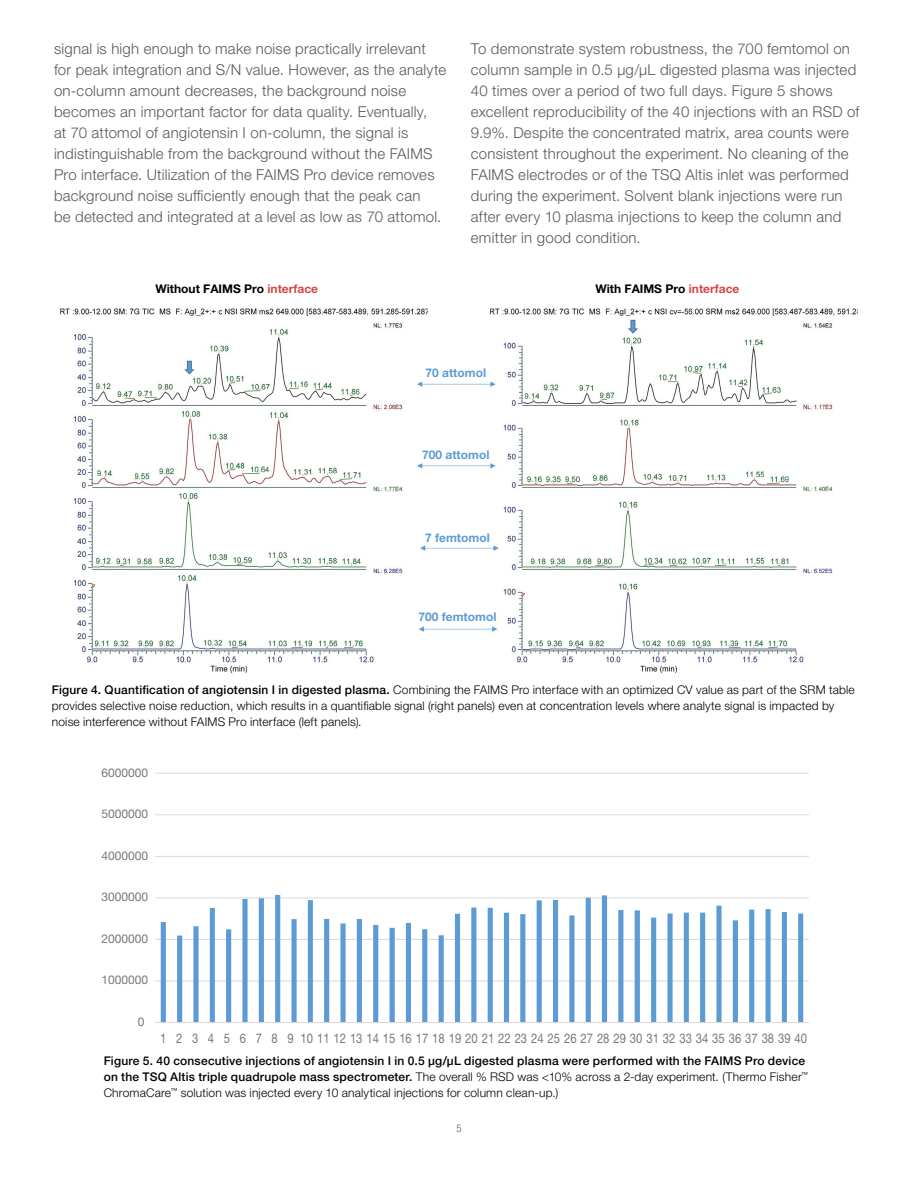
<style>
.page{position:relative;width:918px;height:1188px;background:#fff}
.page>*{position:absolute;margin:0;border:0;box-sizing:border-box;transform-origin:0 0}
.t1{font:300 15px/21px "Helvetica Neue LTW1 G";letter-spacing:.015em;color:#58595b}
.t2{font:13.35px "Helvetica Neue LTW1 G";color:#76787b;scale:.85 1}
.t3{font:300 12px/15.8px "Helvetica Neue LTW1 G";letter-spacing:.015em;color:#000}
.t4{font:500 12px/15.8px "Helvetica Neue LTW1 G";letter-spacing:.015em;color:#000}
.t5{font:700 12px "Helvetica Neue LTW1 G";color:#000}
.t6{font:12px "Helvetica Neue LTW1 G";color:#76787b}
.t7{font:700 12px "Helvetica Neue LTW1 G";color:#5c9bd3}
.t8{font:300 condensed 10.5px "Helvetica Neue LTW1 G";color:#58595b}
.s1{color:#d54845}
.s2{font-weight:500}
.s3{font-weight:300}
</style>
<div class="page">
<img style="left:60px;top:308px;width:798px;height:366px">
<hr style="left:155px;top:980px;width:654px;height:1px;background:#dad9d9">
<hr style="left:155px;top:939px;width:654px;height:1px;background:#dad9d9">
<hr style="left:155px;top:897px;width:654px;height:1px;background:#dad9d9">
<hr style="left:155px;top:856px;width:654px;height:1px;background:#dad9d9">
<hr style="left:155px;top:814px;width:654px;height:1px;background:#dad9d9">
<hr style="left:155px;top:773px;width:654px;height:1px;background:#dad9d9">
<svg style="left:161px;top:895px;width:642px;height:127px"></svg>
<hr style="left:155px;top:1022px;width:654px;height:1px;background:#dad9d9">
<p class="t1" style="left:54px;top:38px;width:394px">signal is high enough to make noise practically irrelevant for peak integration and S/N value. However, as the analyte on-column amount decreases, the background noise becomes an important factor for data quality. Eventually,<br>at 70 attomol of angiotensin I on-column, the signal is indistinguishable from the background without the FAIMS Pro interface. Utilization of the FAIMS Pro device removes background noise sufficiently enough that the peak can<br>be detected and integrated at a level as low as 70 attomol.</p>
<p class="t1" style="left:471px;top:38px;width:390px">To demonstrate system robustness, the 700 femtomol on column sample in 0.5 μg/μL digested plasma was injected 40 times over a period of two full days. Figure 5 shows excellent reproducibility of the 40 injections with an RSD of 9.9%. Despite the concentrated matrix, area counts were consistent throughout the experiment. No cleaning of the FAIMS electrodes or of the TSQ Altis inlet was performed during the experiment. Solvent blank injections were run after every 10 plasma injections to keep the column and emitter in good condition.</p>
<p class="t5" style="left:156px;top:281px;width:164px">Without FAIMS Pro <span class="s1">interface</span></p>
<p class="t5" style="left:595px;top:281px;width:145px">With FAIMS Pro <span class="s1">interface</span></p>
<p class="t7" style="left:425px;top:365px;width:62px">70 attomol</p>
<p class="t7" style="left:422px;top:447px;width:69px">700 attomol</p>
<p class="t7" style="left:425px;top:530px;width:66px">7 femtomol</p>
<p class="t7" style="left:419px;top:609px;width:79px">700 femtomol</p>
<p class="t3" style="left:52px;top:682px;width:805px"><span class="s2">Figure 4. Quantification of angiotensin I in digested plasma.</span> Combining the FAIMS Pro interface with an optimized CV value as part of the SRM table provides selective noise reduction, which results in a quantifiable signal (right panels) even at concentration levels where analyte signal is impacted by noise interference without FAIMS Pro interface (left panels).</p>
<p class="t6" style="left:102px;top:765px;width:48px">6000000</p>
<p class="t6" style="left:102px;top:807px;width:48px">5000000</p>
<p class="t6" style="left:102px;top:848px;width:48px">4000000</p>
<p class="t6" style="left:102px;top:890px;width:48px">3000000</p>
<p class="t6" style="left:102px;top:931px;width:48px">2000000</p>
<p class="t6" style="left:102px;top:973px;width:48px">1000000</p>
<p class="t6" style="left:138px;top:1014px;width:8px">0</p>
<p class="t2" style="left:160px;top:1030px;width:763px">1 2 3 4 5 6 7 8 9 10111213141516171819202122232425262728293031323334353637383940</p>
<p class="t4" style="left:104px;top:1053px;width:706px">Figure 5. 40 consecutive injections of angiotensin I in 0.5 μg/μL digested plasma were performed with the FAIMS Pro device on the TSQ Altis triple quadrupole mass spectrometer. <span class="s3">The overall % RSD was &lt;10% across a 2-day experiment. (Thermo Fisher</span><sup>™<br></sup><span class="s3">ChromaCare</span><sup>™</sup> <span class="s3">solution was injected every 10 analytical injections for column clean-up.)</span></p>
<p class="t8" style="left:456px;top:1122px;width:7px">5</p>
</div>
